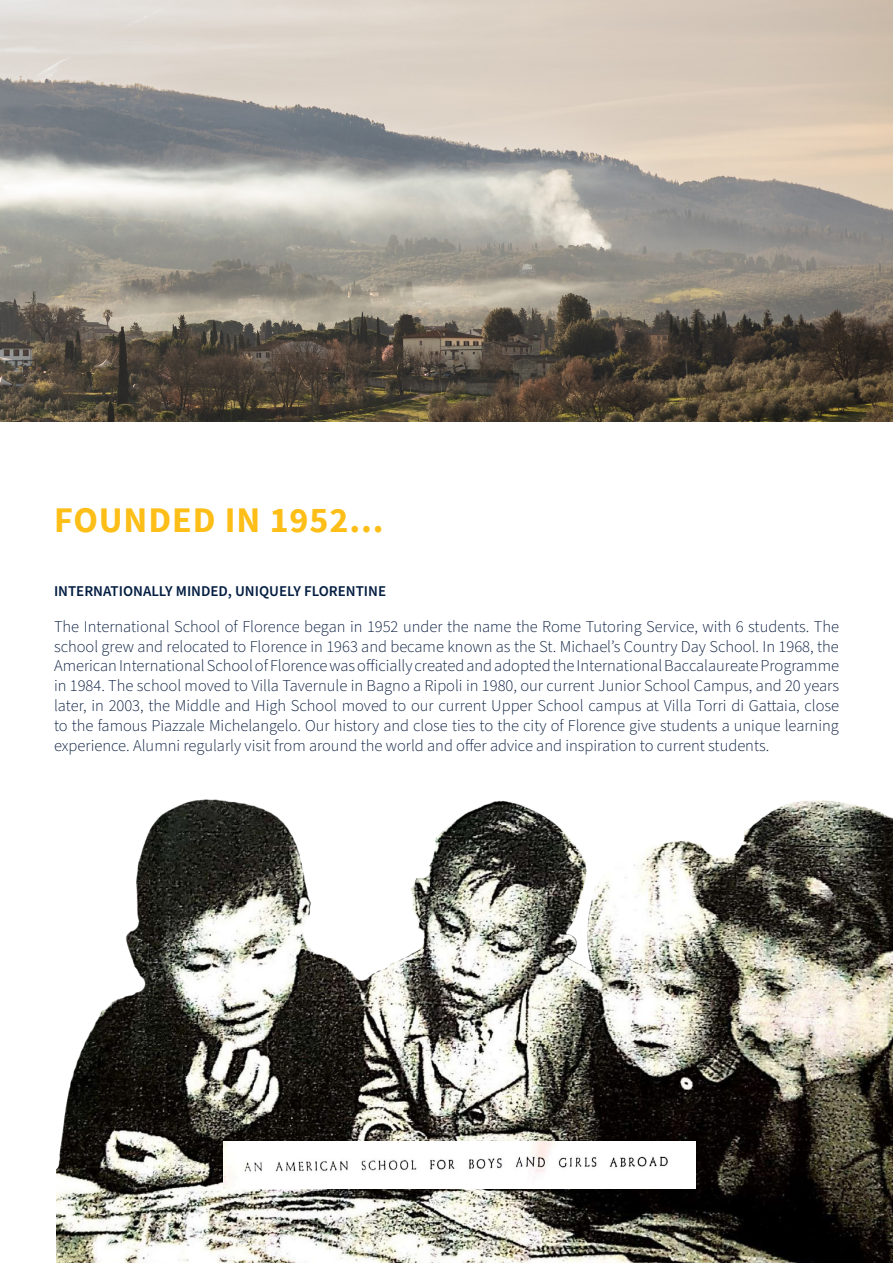
<style>
.page{position:relative;width:893px;height:1263px;background:#fff}
.page>*{position:absolute;margin:0;border:0;box-sizing:border-box;transform-origin:0 0}
.t1{font:700 36px "Source Sans Pro";letter-spacing:.025em;color:#fdbe18}
.t2{font:300 16.5px/19.8px "Source Sans Pro";color:#091d3f;text-align:justify}
.t3{font:600 15px "Source Sans Pro";color:#041e42}
</style>
<div class="page">
<img style="left:0;top:0;width:893px;height:421px">
<img style="left:56px;top:799px;width:837px;height:464px">
<img style="left:223px;top:1142px;width:472px;height:46px">
<p class="t1" style="left:54px;top:496px;width:331px">FOUNDED IN 1952...</p>
<p class="t3" style="left:54px;top:581px;width:334px">INTERNATIONALLY MINDED, UNIQUELY FLORENTINE</p>
<p class="t2" style="left:54px;top:617px;width:787px">The International School of Florence began in 1952 under the name the Rome Tutoring Service, with 6 students. The school grew and relocated to Florence in 1963 and became known as the St. Michael’s Country Day School. In 1968, the American International School of Florence was officially created and adopted the International Baccalaureate Programme in 1984. The school moved to Villa Tavernule in Bagno a Ripoli in 1980, our current Junior School Campus, and 20 years later, in 2003, the Middle and High School moved to our current Upper School campus at Villa Torri di Gattaia, close to the famous Piazzale Michelangelo. Our history and close ties to the city of Florence give students a unique learning experience. Alumni regularly visit from around the world and offer advice and inspiration to current students.</p>
</div>
